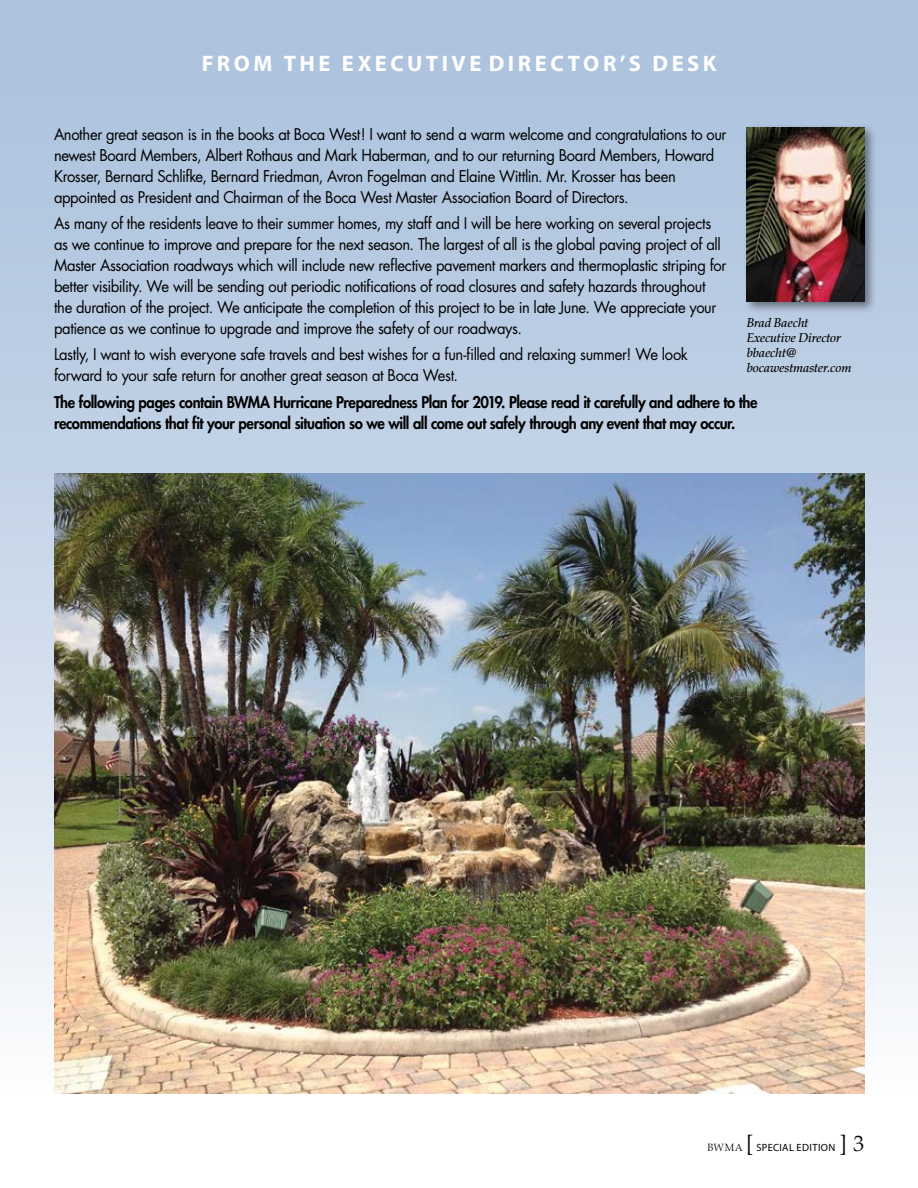
<style>
.page{position:relative;width:918px;height:1188px;background:#fff}
.page>*{position:absolute;margin:0;border:0;box-sizing:border-box;transform-origin:0 0}
.t1{font:700 22.5px "Myriad Pro";letter-spacing:.155em;color:#fff}
.t2{font:15.75px/21px "Futura";letter-spacing:-.025em;color:#000;scale:.94 1}
.t3{font:800 15.75px/21px "Futura";letter-spacing:-.025em;color:#000;scale:.94 1}
.t4{font:italic 500 12.75px/15px "Palatino";letter-spacing:-.015em;color:#000}
.t5{font:10.5px "Myriad";letter-spacing:.03em;color:#000}
.s1{font-family:"Palatino";font-weight:300}
.s2{font-family:"Palatino";font-weight:300;font-size:22.5px}
</style>
<div class="page">
<div style="left:0;top:0;width:918px;height:1094px;background:linear-gradient(to bottom,#a3bcda,#f7f9fb)"></div>
<div style="left:743px;top:124px;width:134px;height:190px;background:#000;opacity:.45"></div>
<img style="left:747px;top:127px;width:118px;height:175px">
<img style="left:54px;top:473px;width:811px;height:621px">
<h1 class="t1" style="left:202px;top:49px;width:516px">FROM THE EXECUTIVE DIRECTOR’S DESK</h1>
<p class="t2" style="left:54px;top:124px;width:717px">Another great season is in the books at Boca West! I want to send a warm welcome and congratulations to our newest Board Members, Albert Rothaus and Mark Haberman, and to our returning Board Members, Howard Krosser, Bernard Schlifke, Bernard Friedman, Avron Fogelman and Elaine Wittlin. Mr. Krosser has been appointed as President and Chairman of the Boca West Master Association Board of Directors.</p>
<p class="t2" style="left:54px;top:213px;width:717px">As many of the residents leave to their summer homes, my staff and I will be here working on several projects as we continue to improve and prepare for the next season. The largest of all is the global paving project of all Master Association roadways which will include new reflective pavement markers and thermoplastic striping for better visibility. We will be sending out periodic notifications of road closures and safety hazards throughout the duration of the project. We anticipate the completion of this project to be in late June. We appreciate your patience as we continue to upgrade and improve the safety of our roadways.</p>
<p class="t2" style="left:54px;top:344px;width:676px">Lastly, I want to wish everyone safe travels and best wishes for a fun-filled and relaxing summer! We look forward to your safe return for another great season at Boca West.</p>
<p class="t3" style="left:54px;top:391px;width:750px">The following pages contain BWMA Hurricane Preparedness Plan for 2019. Please read it carefully and adhere to the recommendations that fit your personal situation so we will all come out safely through any event that may occur.</p>
<p class="t4" style="left:747px;top:316px;width:106px">Brad Baecht<br>Executive Director bbaecht@ bocawestmaster.com</p>
<p class="t5" style="left:707px;top:1142px;width:159px"><span class="s1">BWMA</span> <span class="s2">[</span> SPECIAL EDITION <span class="s2">] 3</span></p>
</div>
